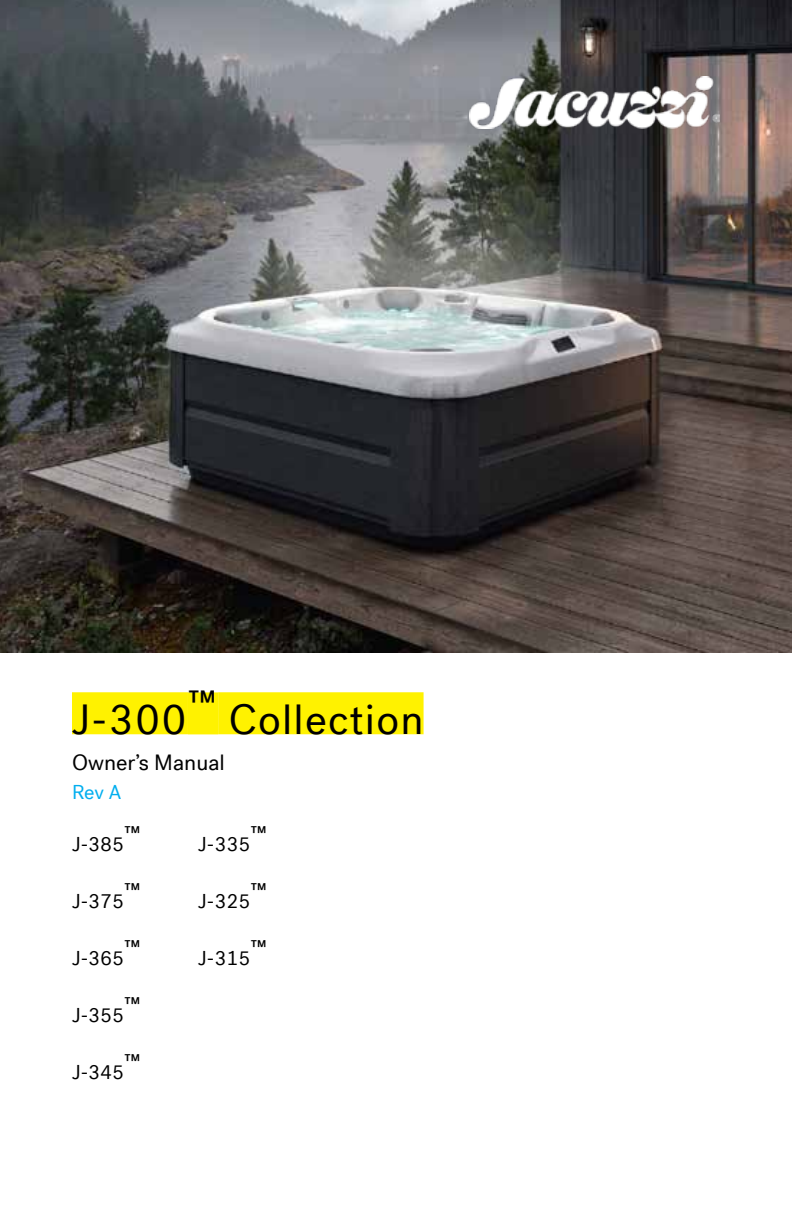
<style>
.page{position:relative;width:792px;height:1224px;background:#fff}
.page>*{position:absolute;margin:0;border:0;box-sizing:border-box;transform-origin:0 0}
.t1{font:42px "Post Grotesk";letter-spacing:.03em;color:#000}
.t2{font:22px "Post Grotesk";color:#000}
.t3{font:20px "Post Grotesk";color:#000}
.t4{font:20px "Post Grotesk";color:#00aeef}
</style>
<div class="page">
<img style="left:0;top:0;width:792px;height:652px">
<img style="left:470px;top:76px;width:250px;height:52px">
<div style="left:72px;top:692px;width:116px;height:42px;background:#fff200"></div>
<div style="left:188px;top:692px;width:30px;height:42px;background:#fff200"></div>
<div style="left:218px;top:692px;width:206px;height:42px;background:#fff200"></div>
<h1 class="t1" style="left:72px;top:695px;width:353px">J-300™ Collection</h1>
<p class="t2" style="left:72px;top:749px;width:154px">Owner’s Manual</p>
<p class="t4" style="left:72px;top:781px;width:51px">Rev A</p>
<p class="t3" style="left:72px;top:833px;width:70px">J-385<sup>™</sup></p>
<p class="t3" style="left:72px;top:890px;width:70px">J-375<sup>™</sup></p>
<p class="t3" style="left:72px;top:946px;width:70px">J-365<sup>™</sup></p>
<p class="t3" style="left:72px;top:1003px;width:70px">J-355<sup>™</sup></p>
<p class="t3" style="left:72px;top:1060px;width:70px">J-345<sup>™</sup></p>
<p class="t3" style="left:198px;top:833px;width:70px">J-335<sup>™</sup></p>
<p class="t3" style="left:198px;top:890px;width:70px">J-325<sup>™</sup></p>
<p class="t3" style="left:198px;top:946px;width:70px">J-315<sup>™</sup></p>
</div>
